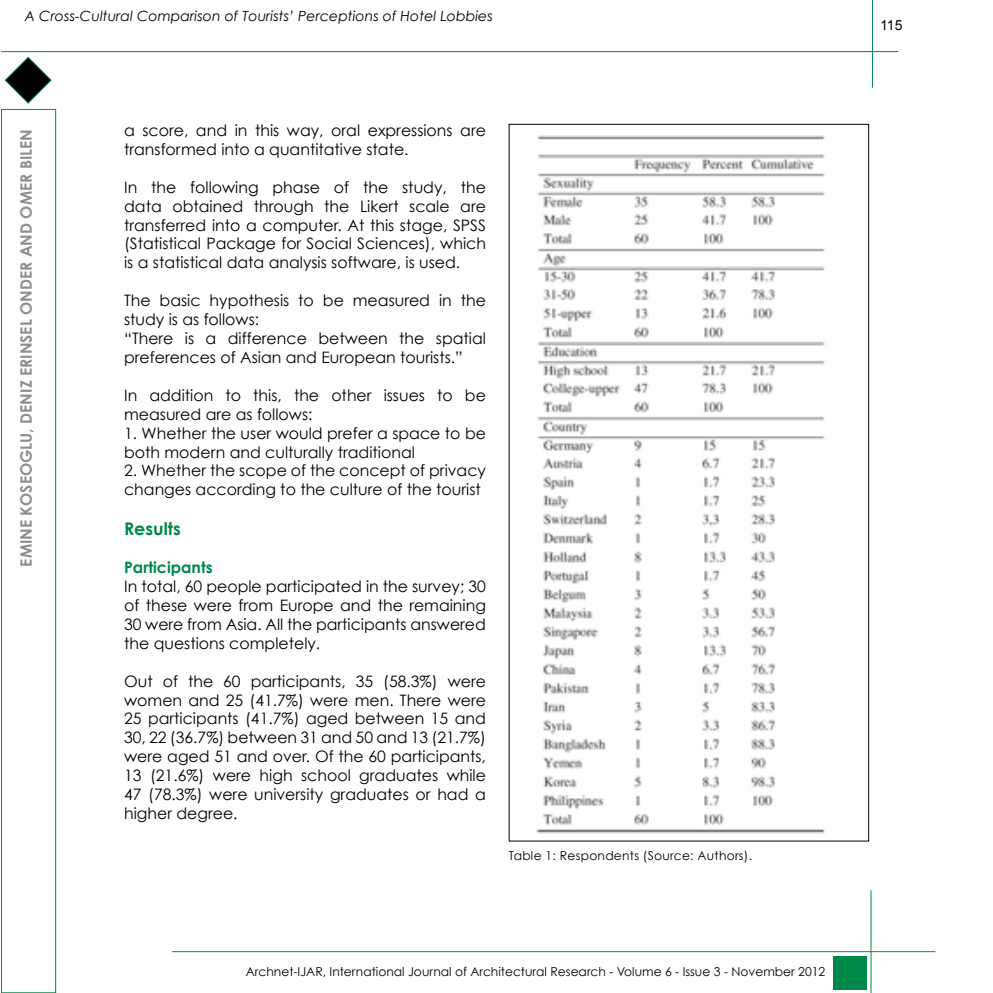
<style>
.page{position:relative;width:993px;height:993px;background:#fff}
.page>*{position:absolute;margin:0;border:0;box-sizing:border-box;transform-origin:0 0}
.t1{font:700 17.5px "Century Gothic";color:#00884b}
.t2{font:15.75px/18.9px "Century Gothic";color:#000}
.t3{font:700 15.75px "Century Gothic";color:#8d8d8d}
.t4{font:700 15.75px "Century Gothic";color:#00884b}
.t5{font:italic 14px "Century Gothic";letter-spacing:.005em;color:#000}
.t6{font:14px "Arial";color:#000}
.t7{font:12.25px "Century Gothic";color:#000}
.t8{font:12.25px "Century Gothic";letter-spacing:.02em;color:#000}
</style>
<div class="page">
<div style="left:1px;top:109px;width:55px;height:883px;border:1px solid #00884b"></div>
<hr style="left:1px;top:51px;width:896px;height:1px;background:#00884b">
<hr style="left:871px;top:0;width:1px;height:88px;background:#00884b">
<svg style="left:5px;top:57px;width:47px;height:47px"></svg>
<hr style="left:870px;top:890px;width:1px;height:102px;background:#00884b">
<hr style="left:172px;top:951px;width:763px;height:1px;background:#00884b">
<div style="left:832px;top:955px;width:34px;height:33px;background:#00884b"></div>
<img style="left:536px;top:135px;width:289px;height:699px">
<p class="t5" style="left:25px;top:8px;width:469px">A Cross-Cultural Comparison of Tourists’ Perceptions of Hotel Lobbies</p>
<p class="t3" style="left:16px;top:566px;width:439px;rotate:-90deg">EMINE KOSEOGLU, DENIZ ERINSEL ONDER AND OMER BILEN</p>
<p class="t2" style="left:124px;top:120px;width:363px">a score, and in this way, oral expressions are transformed into a quantitative state.</p>
<p class="t2" style="left:124px;top:177px;width:363px;text-align:justify">In the following phase of the study, the data obtained through the Likert scale are transferred into a computer. At this stage, SPSS (Statistical Package for Social Sciences), which is a statistical data analysis software, is used.</p>
<p class="t2" style="left:124px;top:291px;width:363px">The basic hypothesis to be measured in the study is as follows:<br>“There is a difference between the spatial preferences of Asian and European tourists.”</p>
<p class="t2" style="left:124px;top:385px;width:363px">In addition to this, the other issues to be measured are as follows:</p>
<p class="t2" style="left:124px;top:423px;width:363px">1. Whether the user would prefer a space to be both modern and culturally traditional</p>
<p class="t2" style="left:124px;top:461px;width:363px">2. Whether the scope of the concept of privacy changes according to the culture of the tourist</p>
<p class="t1" style="left:124px;top:517px;width:58px">Results</p>
<p class="t4" style="left:124px;top:557px;width:90px">Participants</p>
<p class="t2" style="left:124px;top:576px;width:363px;text-align:justify">In total, 60 people participated in the survey; 30 of these were from Europe and the remaining 30 were from Asia. All the participants answered the questions completely.</p>
<p class="t2" style="left:124px;top:671px;width:363px;text-align:justify">Out of the 60 participants, 35 (58.3%) were women and 25 (41.7%) were men. There were 25 participants (41.7%) aged between 15 and 30, 22 (36.7%) between 31 and 50 and 13 (21.7%) were aged 51 and over. Of the 60 participants, 13 (21.6%) were high school graduates while 47 (78.3%) were university graduates or had a higher degree.</p>
<p class="t8" style="left:508px;top:848px;width:245px">Table 1: Respondents (Source: Authors).</p>
<p class="t7" style="left:246px;top:963px;width:581px">Archnet-IJAR, International Journal of Architectural Research - Volume 6 - Issue 3 - November 2012</p>
<p class="t6" style="left:879px;top:16px;width:24px">115</p>
</div>
